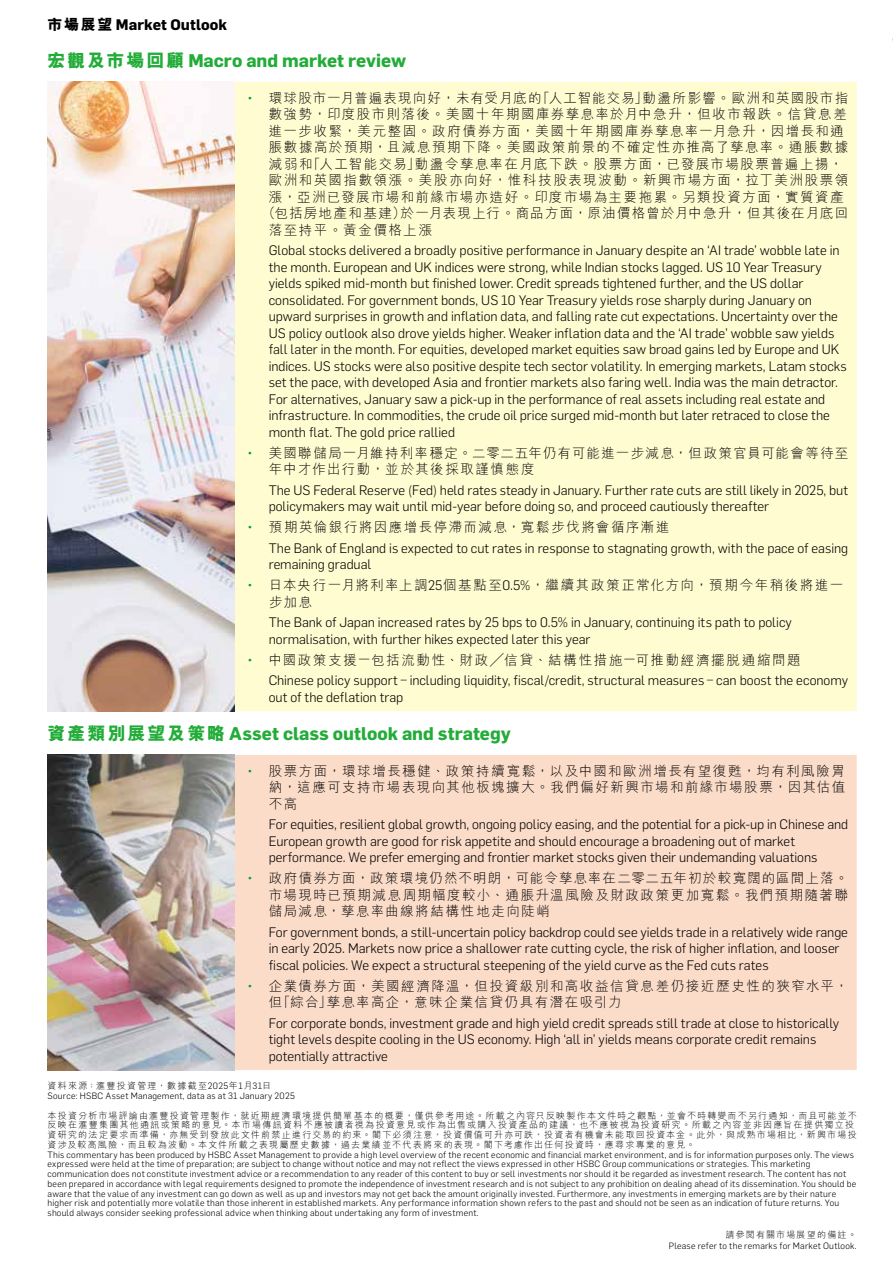
<style>
.page{position:relative;width:893px;height:1263px;background:#fff}
.page>*{position:absolute;margin:0;border:0;box-sizing:border-box;transform-origin:0 0}
.t1{font:700 18px "Flama";color:#22ac38}
.t2{font:700 15px "Flama";letter-spacing:.01em;color:#000}
.t3{font:300 13.5px/16.5px "Flama";color:#000}
.t4{font:300 13.5px/16.5px "M Hei HK";letter-spacing:.105em;color:#000}
.t5{font:300 13.5px "M Hei HK";letter-spacing:.085em;color:#000}
.t6{font:300 13.5px "M Hei HK";letter-spacing:.125em;color:#000}
.t7{font:300 9px/9.8px "Flama";letter-spacing:.025em;color:#000}
.t8{font:300 9px/9.8px "M Hei HK";letter-spacing:.135em;color:#000}
.s1{font-family:"M Hei HK";font-weight:800}
.s2{font-family:"Flama";color:#094}
.s3{font-family:"Flama"}
</style>
<div class="page">
<div style="left:235px;top:82px;width:622px;height:629px;background:#fffcd1"></div>
<div style="left:235px;top:755px;width:622px;height:315px;background:#fbdcc9"></div>
<img style="left:48px;top:82px;width:187px;height:629px">
<img style="left:48px;top:755px;width:187px;height:315px">
<p class="t2" style="left:47px;top:14px;width:181px"><span class="s1">市場展望</span> Market Outlook</p>
<h1 class="t1" style="left:48px;top:47px;width:360px"><span class="s1">宏觀及市場回顧</span> Macro and market review</h1>
<p class="t5" style="left:247px;top:88px;width:602px"><span class="s2">•</span> 環球股市一月普遍表現向好，未有受月底的「人工智能交易」動盪所影響。歐洲和英國股市指</p>
<p class="t4" style="left:269px;top:105px;width:580px">數強勢，印度股市則落後。美國十年期國庫券孳息率於月中急升，但收市報跌。信貸息差</p>
<p class="t4" style="left:269px;top:122px;width:577px">進一步收緊，美元整固。政府債券方面，美國十年期國庫券孳息率一月急升，因增長和通</p>
<p class="t4" style="left:269px;top:138px;width:581px">脹數據高於預期，且減息預期下降。美國政策前景的不確定性亦推高了孳息率。通脹數據</p>
<p class="t4" style="left:269px;top:155px;width:576px">減弱和「人工智能交易」動盪令孳息率在月底下跌。股票方面，已發展市場股票普遍上揚，</p>
<p class="t4" style="left:269px;top:171px;width:581px">歐洲和英國指數領漲。美股亦向好，惟科技股表現波動。新興市場方面，拉丁美洲股票領</p>
<p class="t4" style="left:269px;top:188px;width:577px">漲，亞洲已發展市場和前緣市場亦造好。印度市場為主要拖累。另類投資方面，實質資產</p>
<p class="t5" style="left:262px;top:204px;width:588px">（包括房地產和基建）於一月表現上行。商品方面，原油價格曾於月中急升，但其後在月底回</p>
<p class="t4" style="left:269px;top:221px;width:165px">落至持平。黃金價格上漲</p>
<p class="t3" style="left:269px;top:241px;width:579px">Global stocks delivered a broadly positive performance in January despite an ‘AI trade’ wobble late in the month. European and UK indices were strong, while Indian stocks lagged. US 10 Year Treasury yields spiked mid-month but finished lower. Credit spreads tightened further, and the US dollar consolidated. For government bonds, US 10 Year Treasury yields rose sharply during January on upward surprises in growth and inflation data, and falling rate cut expectations. Uncertainty over the US policy outlook also drove yields higher. Weaker inflation data and the ‘AI trade’ wobble saw yields fall later in the month. For equities, developed market equities saw broad gains led by Europe and UK indices. US stocks were also positive despite tech sector volatility. In emerging markets, Latam stocks set the pace, with developed Asia and frontier markets also faring well. India was the main detractor.<br>For alternatives, January saw a pick-up in the performance of real assets including real estate and infrastructure. In commodities, the crude oil price surged mid-month but later retraced to close the month flat. The gold price rallied</p>
<p class="t4" style="left:269px;top:444px;width:581px;text-indent:-21px"><span class="s2">•</span> 美國聯儲局一月維持利率穩定。二零二五年仍有可能進一步減息，但政策官員可能會等待至年中才作出行動，並於其後採取謹慎態度</p>
<p class="t3" style="left:269px;top:481px;width:581px">The US Federal Reserve (Fed) held rates steady in January. Further rate cuts are still likely in 2025, but policymakers may wait until mid-year before doing so, and proceed cautiously thereafter</p>
<p class="t4" style="left:247px;top:518px;width:424px"><span class="s2">•</span> 預期英倫銀行將因應增長停滯而減息，寬鬆步伐將會循序漸進</p>
<p class="t3" style="left:269px;top:539px;width:581px">The Bank of England is expected to cut rates in response to stagnating growth, with the pace of easing remaining gradual</p>
<p class="t4" style="left:269px;top:576px;width:576px;text-indent:-21px"><span class="s2">•</span> 日本央行一月將利率上調<span class="s3">25</span>個基點至<span class="s3">0.5%</span>，繼續其政策正常化方向，預期今年稍後將進一步加息</p>
<p class="t3" style="left:269px;top:613px;width:525px">The Bank of Japan increased rates by 25 bps to 0.5% in January, continuing its path to policy normalisation, with further hikes expected later this year</p>
<p class="t6" style="left:247px;top:650px;width:555px"><span class="s2">•</span> 中國政策支援<span class="s3">—</span>包括流動性、財政╱信貸、結構性措施<span class="s3">—</span>可推動經濟擺脫通縮問題</p>
<p class="t3" style="left:269px;top:671px;width:581px">Chinese policy support – including liquidity, fiscal/credit, structural measures – can boost the economy out of the deflation trap</p>
<h1 class="t1" style="left:48px;top:720px;width:465px"><span class="s1">資產類別展望及策略</span> Asset class outlook and strategy</h1>
<p class="t4" style="left:269px;top:762px;width:578px;text-align:justify;text-indent:-21px"><span class="s2">•</span> 股票方面，環球增長穩健、政策持續寬鬆，以及中國和歐洲增長有望復甦，均有利風險胃納，這應可支持市場表現向其他板塊擴大。我們偏好新興市場和前緣市場股票，因其估值不高</p>
<p class="t3" style="left:269px;top:815px;width:581px">For equities, resilient global growth, ongoing policy easing, and the potential for a pick-up in Chinese and<br>European growth are good for risk appetite and should encourage a broadening out of market performance. We prefer emerging and frontier market stocks given their undemanding valuations</p>
<p class="t4" style="left:269px;top:869px;width:581px;text-align:justify;text-indent:-21px"><span class="s2">•</span> 政府債券方面，政策環境仍然不明朗，可能令孳息率在二零二五年初於較寬闊的區間上落。市場現時已預期減息周期幅度較小、通脹升溫風險及財政政策更加寬鬆。我們預期隨著聯儲局減息，孳息率曲線將結構性地走向陡峭</p>
<p class="t3" style="left:269px;top:923px;width:581px">For government bonds, a still-uncertain policy backdrop could see yields trade in a relatively wide range in early 2025. Markets now price a shallower rate cutting cycle, the risk of higher inflation, and looser fiscal policies. We expect a structural steepening of the yield curve as the Fed cuts rates</p>
<p class="t4" style="left:269px;top:977px;width:581px;text-indent:-21px"><span class="s2">•</span> 企業債券方面，美國經濟降溫，但投資級別和高收益信貸息差仍接近歷史性的狹窄水平，但「綜合」孳息率高企，意味企業信貸仍具有潛在吸引力</p>
<p class="t3" style="left:269px;top:1014px;width:572px">For corporate bonds, investment grade and high yield credit spreads still trade at close to historically tight levels despite cooling in the US economy. High ‘all in’ yields means corporate credit remains potentially attractive</p>
<p class="t8" style="left:48px;top:1080px;width:225px">資料來源：滙豐投資管理，數據截至<span class="s3">2025</span>年<span class="s3">1</span>月<span class="s3">31</span>日</p>
<p class="t7" style="left:48px;top:1091px;width:249px">Source: HSBC Asset Management, data as at 31 January 2025</p>
<p class="t8" style="left:48px;top:1110px;width:811px">本投資分析市場評論由滙豐投資管理製作，就近期經濟環境提供簡單基本的概要，僅供參考用途。所載之內容只反映製作本文件時之觀點，並會不時轉變而不另行通知，而且可能並不反映在滙豐集團其他通訊或策略的意見。本市場傳訊資料不應被讀者視為投資意見或作為出售或購入投資產品的建議，也不應被視為投資研究。所載之內容並非因應旨在提供獨立投資研究的法定要求而準備，亦無受到發放此文件前禁止進行交易的約束。閣下必須注意，投資價值可升亦可跌，投資者有機會未能取回投資本金。此外，與成熟市場相比，新興市場投資涉及較高風險，而且較為波動。本文件所載之表現屬歷史數據，過去業績並不代表將來的表現。閣下考慮作出任何投資時，應尋求專業的意見。</p>
<p class="t7" style="left:48px;top:1149px;width:810px">This commentary has been produced by HSBC Asset Management to provide a high level overview of the recent economic and financial market environment, and is for information purposes only. The views expressed were held at the time of preparation; are subject to change without notice and may not reflect the views expressed in other HSBC Group communications or strategies. This marketing communication does not constitute investment advice or a recommendation to any reader of this content to buy or sell investments nor should it be regarded as investment research. The content has not been prepared in accordance with legal requirements designed to promote the independence of investment research and is not subject to any prohibition on dealing ahead of its dissemination. You should be aware that the value of any investment can go down as well as up and investors may not get back the amount originally invested. Furthermore, any investments in emerging markets are by their nature higher risk and potentially more volatile than those inherent in established markets. Any performance information shown refers to the past and should not be seen as an indication of future returns. You should always consider seeking professional advice when thinking about undertaking any form of investment.</p>
<p class="t8" style="left:725px;top:1230px;width:133px">請參閱有關市場展望的備註。</p>
<p class="t7" style="left:669px;top:1240px;width:189px">Please refer to the remarks for Market Outlook.</p>
</div>
